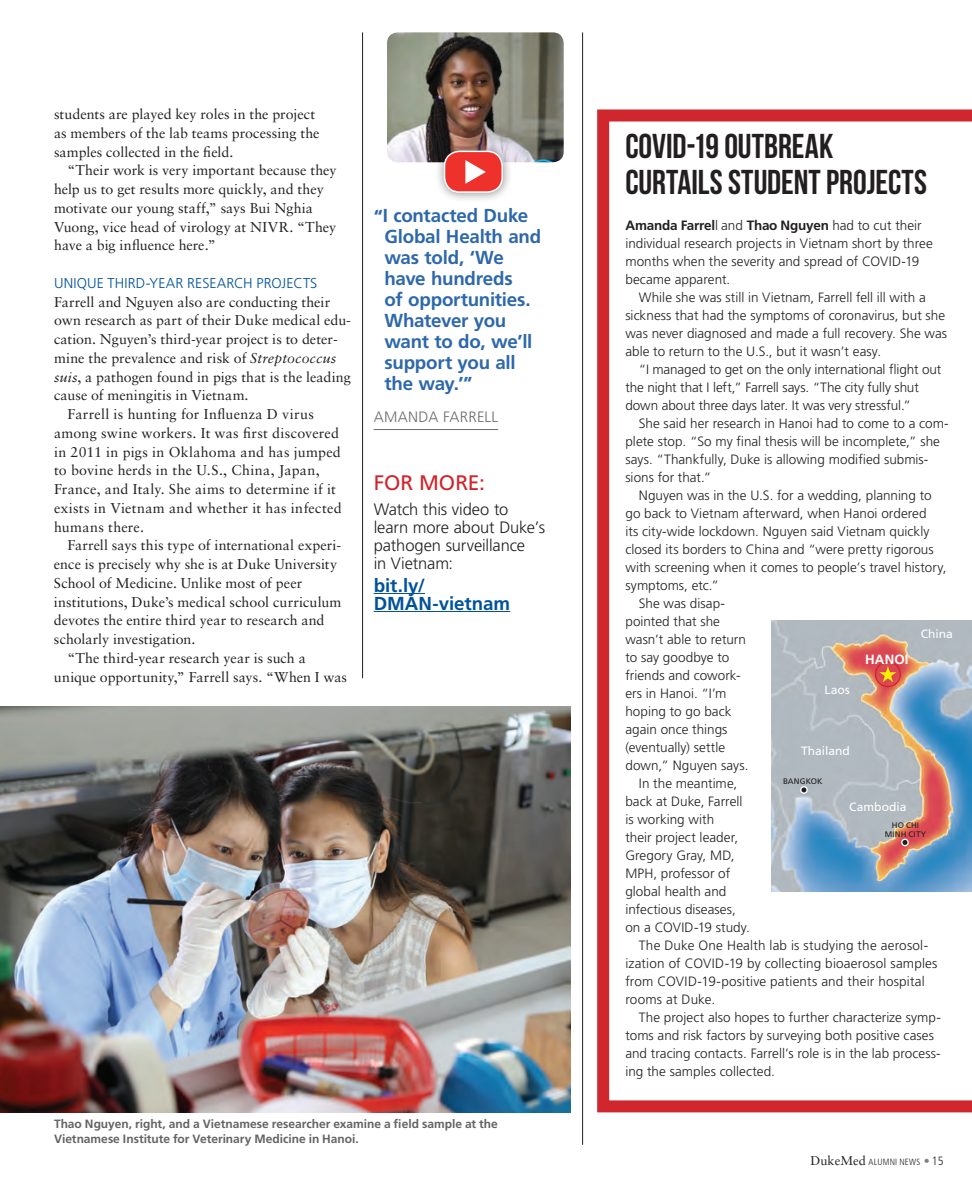
<style>
.page{position:relative;width:972px;height:1188px;background:#fff}
.page>*{position:absolute;margin:0;border:0;box-sizing:border-box;transform-origin:0 0}
.t1{font:34.5px/36px "Bebas Neue";color:#231f20}
.TEXT_frutiger{font:21px "Frutiger LT Pro";color:#d1232a}
.PULL_QUOTE{font:700 18.75px/21px "Frutiger LT Pro";letter-spacing:-.015em;color:#2e68aa}
.TEXT_frutiger-2{font:700 18.75px/18px "Frutiger LT Pro";letter-spacing:-.005em;color:#01529a}
.TEXT_frutiger-3{font:300 16.5px/18px "Frutiger LT Pro";letter-spacing:-.005em;color:#231f20}
.PULL_Attribute{font:300 15px "Frutiger LT Pro";letter-spacing:.025em;color:#6c6d70}
.TEXT_sabon{font:14.25px/18.8px "Sabon";letter-spacing:.005em;color:#231f20}
.SUBHEAD_blue{font:300 14.25px "Frutiger LT Pro";letter-spacing:.005em;color:#01529a}
.t2{font:300 13.5px/18px "Frutiger LT Pro";letter-spacing:.005em;color:#231f20}
.t3{font:700 13.35px "Frutiger LT Pro";letter-spacing:.01em;color:#fff}
.captions{font:700 12px/15px "Frutiger LT Pro";color:#636366}
.t4{font:12px "Frutiger LT Pro";color:#fff}
.t5{font:300 condensed 9px "Frutiger LT Pro";letter-spacing:.025em;color:#231f20}
.t6{font:8.1px "Frutiger LT Pro";letter-spacing:.015em;color:#231f20}
.s1{font-style:italic}
.s2{font-weight:700}
.s3{font-family:"Sabon LT Std";font-weight:400;font-stretch:normal;font-size:12.75px}
.s4{font-weight:700;font-stretch:normal;font-size:12px;color:#808285}
.s5{font-size:12px}
</style>
<div class="page">
<hr style="left:362px;top:32px;width:1px;height:646px;background:#231f20">
<hr style="left:582px;top:32px;width:1px;height:1113px;background:#231f20">
<hr style="left:374px;top:429px;width:124px;height:1px;background:#6c6d70">
<hr style="left:374px;top:593px;width:51px;height:1px;background:#01529a">
<hr style="left:374px;top:611px;width:136px;height:1px;background:#01529a">
<img style="left:387px;top:32px;width:177px;height:130px">
<div style="left:434px;top:141px;width:79px;height:61px;background:#231f20;opacity:.5"></div>
<div style="left:445px;top:151px;width:57px;height:41px;background:#ee322b;border-radius:15px"></div>
<div style="left:444px;top:151px;width:59px;height:42px;border:2px solid #fff;border-radius:15px"></div>
<svg style="left:465px;top:160px;width:21px;height:24px"></svg>
<img style="left:0;top:706px;width:570px;height:406px">
<svg style="left:597px;top:110px;width:375px;height:1002px"></svg>
<img style="left:772px;top:620px;width:200px;height:272px">
<svg style="left:802px;top:788px;width:4px;height:4px"></svg>
<div style="left:800px;top:786px;width:8px;height:8px;border:1px solid #fff;border-radius:50%"></div>
<div style="left:902px;top:839px;width:6px;height:7px;background:#231f20;border-radius:50%"></div>
<div style="left:901px;top:839px;width:8px;height:7px;border:1px solid #fff;border-radius:50%"></div>
<div style="left:875px;top:661px;width:26px;height:26px;border:1px solid #d1232a;border-radius:50%"></div>
<svg style="left:879px;top:666px;width:17px;height:16px"></svg>
<p class="TEXT_sabon" style="left:54px;top:105px;width:267px">students are played key roles in the project as members of the lab teams processing the samples collected in the field.</p>
<p class="TEXT_sabon" style="left:54px;top:161px;width:284px;text-indent:13px">“Their work is very important because they help us to get results more quickly, and they motivate our young staff,” says Bui Nghia Vuong, vice head of virology at NIVR. “They have a big influence here.”</p>
<p class="SUBHEAD_blue" style="left:54px;top:275px;width:265px">UNIQUE THIRD-YEAR RESEARCH PROJECTS</p>
<p class="TEXT_sabon" style="left:54px;top:292px;width:298px">Farrell and Nguyen also are conducting their own research as part of their Duke medical edu&shy;cation. Nguyen’s third-year project is to deter&shy;mine the prevalence and risk of <span class="s1">Streptococcus suis</span>, a pathogen found in pigs that is the leading cause of meningitis in Vietnam.</p>
<p class="TEXT_sabon" style="left:54px;top:405px;width:289px;text-indent:13px">Farrell is hunting for Influenza D virus among swine workers. It was first discovered in 2011 in pigs in Oklahoma and has jumped to bovine herds in the U.S., China, Japan, France, and Italy. She aims to determine if it exists in Vietnam and whether it has infected humans there.</p>
<p class="TEXT_sabon" style="left:54px;top:536px;width:289px;text-indent:14px">Farrell says this type of international experi&shy;ence is precisely why she is at Duke University School of Medicine. Unlike most of peer institutions, Duke’s medical school curriculum devotes the entire third year to research and scholarly investigation.</p>
<p class="TEXT_sabon" style="left:54px;top:648px;width:295px;text-indent:13px">“The third-year research year is such a unique opportunity,” Farrell says. “When I was</p>
<p class="PULL_QUOTE" style="left:384px;top:205px;width:158px;text-indent:-11px">“I contacted Duke<br>Global Health and was told, ‘We have hundreds<br>of opportunities.<br>Whatever you want to do, we’ll support you all the way.’”</p>
<p class="PULL_Attribute" style="left:374px;top:408px;width:126px">AMANDA FARRELL</p>
<p class="TEXT_frutiger" style="left:374px;top:470px;width:113px">FOR MORE:</p>
<p class="TEXT_frutiger-3" style="left:374px;top:501px;width:173px">Watch this video to learn more about Duke’s pathogen surveillance<br>in Vietnam:</p>
<p class="TEXT_frutiger-2" style="left:374px;top:576px;width:138px">bit.ly/<br>DMAN-vietnam</p>
<p class="captions" style="left:54px;top:1116px;width:445px">Thao Nguyen, right, and a Vietnamese researcher examine a field sample at the<br>Vietnamese Institute for Veterinary Medicine in Hanoi.</p>
<h1 class="t1" style="left:625px;top:128px;width:303px">COVID-19 OUTBREAK<br>CURTAILS STUDENT PROJECTS</h1>
<p class="t2" style="left:625px;top:217px;width:309px"><span class="s2">Amanda Farrel</span>l and <span class="s2">Thao Nguyen</span> had to cut their individual research projects in Vietnam short by three months when the severity and spread of COVID-19 became apparent.</p>
<p class="t2" style="left:625px;top:289px;width:323px;text-indent:14px">While she was still in Vietnam, Farrell fell ill with a sickness that had the symptoms of coronavirus, but she was never diagnosed and made a full recovery. She was able to return to the U.S., but it wasn’t easy.</p>
<p class="t2" style="left:625px;top:361px;width:318px;text-indent:14px">“I managed to get on the only international flight out the night that I left,” Farrell says. “The city fully shut down about three days later. It was very stressful.”</p>
<p class="t2" style="left:625px;top:415px;width:325px;text-indent:14px">She said her research in Hanoi had to come to a com&shy;plete stop. “So my final thesis will be incomplete,” she says. “Thankfully, Duke is allowing modified submis&shy;sions for that.”</p>
<p class="t2" style="left:639px;top:487px;width:294px">Nguyen was in the U.S. for a wedding, planning to</p>
<p class="t2" style="left:625px;top:505px;width:303px">go back to Vietnam afterward, when Hanoi ordered</p>
<p class="t2" style="left:625px;top:523px;width:306px">its city-wide lockdown. Nguyen said Vietnam quickly</p>
<p class="t2" style="left:625px;top:541px;width:310px">closed its borders to China and “were pretty rigorous</p>
<p class="t2" style="left:625px;top:559px;width:323px">with screening when it comes to people’s travel history,</p>
<p class="t2" style="left:625px;top:577px;width:95px">symptoms, etc.”</p>
<p class="t2" style="left:639px;top:594px;width:88px">She was disap-</p>
<p class="t2" style="left:625px;top:612px;width:96px">pointed that she</p>
<p class="t2" style="left:625px;top:630px;width:122px">wasn’t able to return</p>
<p class="t2" style="left:625px;top:648px;width:105px">to say goodbye to</p>
<p class="t2" style="left:625px;top:666px;width:117px">friends and cowork-</p>
<p class="t2" style="left:625px;top:684px;width:103px">ers in Hanoi. “I’m</p>
<p class="t2" style="left:625px;top:702px;width:108px">hoping to go back</p>
<p class="t2" style="left:625px;top:720px;width:104px">again once things</p>
<p class="t2" style="left:625px;top:738px;width:101px">(eventually) settle</p>
<p class="t2" style="left:625px;top:756px;width:125px">down,” Nguyen says.</p>
<p class="t2" style="left:639px;top:774px;width:100px">In the meantime,</p>
<p class="t2" style="left:625px;top:792px;width:119px">back at Duke, Farrell</p>
<p class="t2" style="left:625px;top:810px;width:90px">is working with</p>
<p class="t2" style="left:625px;top:828px;width:114px">their project leader,</p>
<p class="t2" style="left:625px;top:846px;width:111px">Gregory Gray, MD,</p>
<p class="t2" style="left:625px;top:864px;width:106px">MPH, professor of</p>
<p class="t2" style="left:625px;top:882px;width:103px">global health and</p>
<p class="t2" style="left:625px;top:900px;width:112px">infectious diseases,</p>
<p class="t2" style="left:625px;top:918px;width:126px">on a COVID-19 study.</p>
<p class="t2" style="left:639px;top:936px;width:291px">The Duke One Health lab is studying the aerosol-</p>
<p class="t2" style="left:625px;top:954px;width:314px">ization of COVID-19 by collecting bioaerosol samples</p>
<p class="t2" style="left:625px;top:972px;width:301px">from COVID-19-positive patients and their hospital</p>
<p class="t2" style="left:625px;top:990px;width:91px">rooms at Duke.</p>
<p class="t2" style="left:639px;top:1008px;width:304px">The project also hopes to further characterize symp-</p>
<p class="t2" style="left:625px;top:1026px;width:310px">toms and risk factors by surveying both positive cases</p>
<p class="t2" style="left:625px;top:1044px;width:317px">and tracing contacts. Farrell’s role is in the lab process-</p>
<p class="t2" style="left:625px;top:1062px;width:151px">ing the samples collected.</p>
<p class="t4" style="left:921px;top:626px;width:34px">China</p>
<p class="t3" style="left:865px;top:651px;width:45px">HANOI</p>
<p class="t4" style="left:825px;top:683px;width:27px">Laos</p>
<p class="t4" style="left:801px;top:744px;width:50px">Thailand</p>
<p class="t6" style="left:783px;top:777px;width:41px">BANGKOK</p>
<p class="t4" style="left:849px;top:800px;width:59px">Cambodia</p>
<p class="t6" style="left:892px;top:820px;width:29px">HO CHI</p>
<p class="t6" style="left:885px;top:829px;width:43px">MINH CITY</p>
<p class="t5" style="left:811px;top:1157px;width:134px"><span class="s3">DukeMed</span> ALUMNI NEWS <span class="s4">•</span> <span class="s5">15</span></p>
</div>
